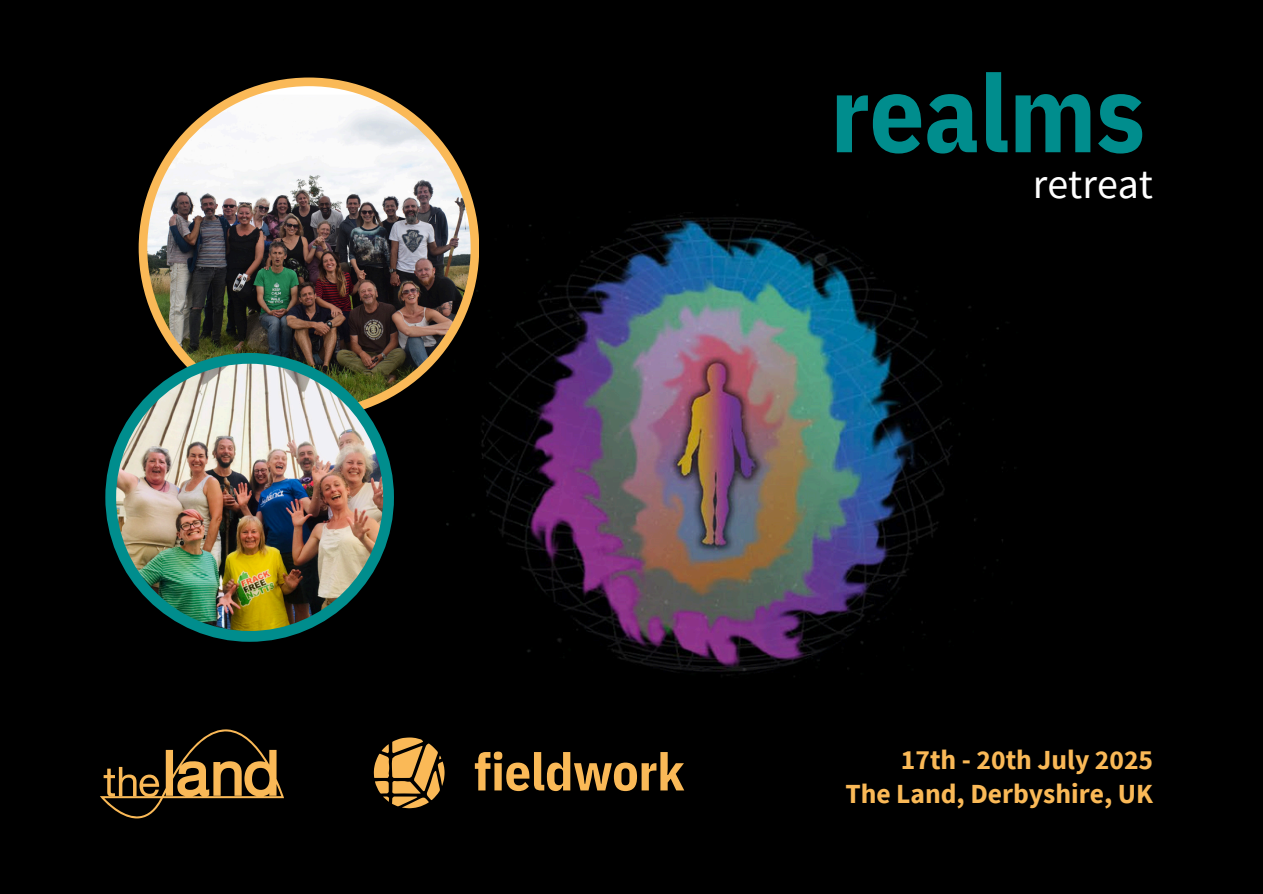
<style>
.page{position:relative;width:1263px;height:894px;background:#fff}
.page>*{position:absolute;margin:0;border:0;box-sizing:border-box;transform-origin:0 0}
.t1{font:700 108.15px "IBM Plex Sans Cond";letter-spacing:-.005em;color:#008d8d}
.t2{font:700 51.9px "IBM Plex Sans Cond";letter-spacing:-.005em;color:#fab957}
.t3{font:42px "Source Sans Pro";color:#fff}
.t4{font:700 27.6px "Source Sans Pro";color:#fab957}
</style>
<div class="page">
<div style="left:0;top:0;width:1263px;height:893px;background:#000"></div>
<img style="left:106px;top:83px;width:909px;height:736px">
<svg style="left:374px;top:737px;width:71px;height:71px"></svg>
<svg style="left:100px;top:728px;width:184px;height:90px"></svg>
<div style="left:139px;top:77px;width:340px;height:341px;background:#fab957;border-radius:50%"></div>
<img style="left:147px;top:86px;width:324px;height:323px;border-radius:50%">
<div style="left:105px;top:353px;width:289px;height:288px;background:#008d8d;border-radius:50%"></div>
<img style="left:116px;top:363px;width:267px;height:267px;border-radius:50%">
<h1 class="t1" style="left:830px;top:41px;width:316px">realms</h1>
<h1 class="t3" style="left:1033px;top:157px;width:122px">retreat</h1>
<h2 class="t2" style="left:474px;top:737px;width:212px">fieldwork</h2>
<p class="t4" style="left:901px;top:742px;width:254px">17th - 20th July 2025</p>
<p class="t4" style="left:845px;top:775px;width:309px">The Land, Derbyshire, UK</p>
</div>
